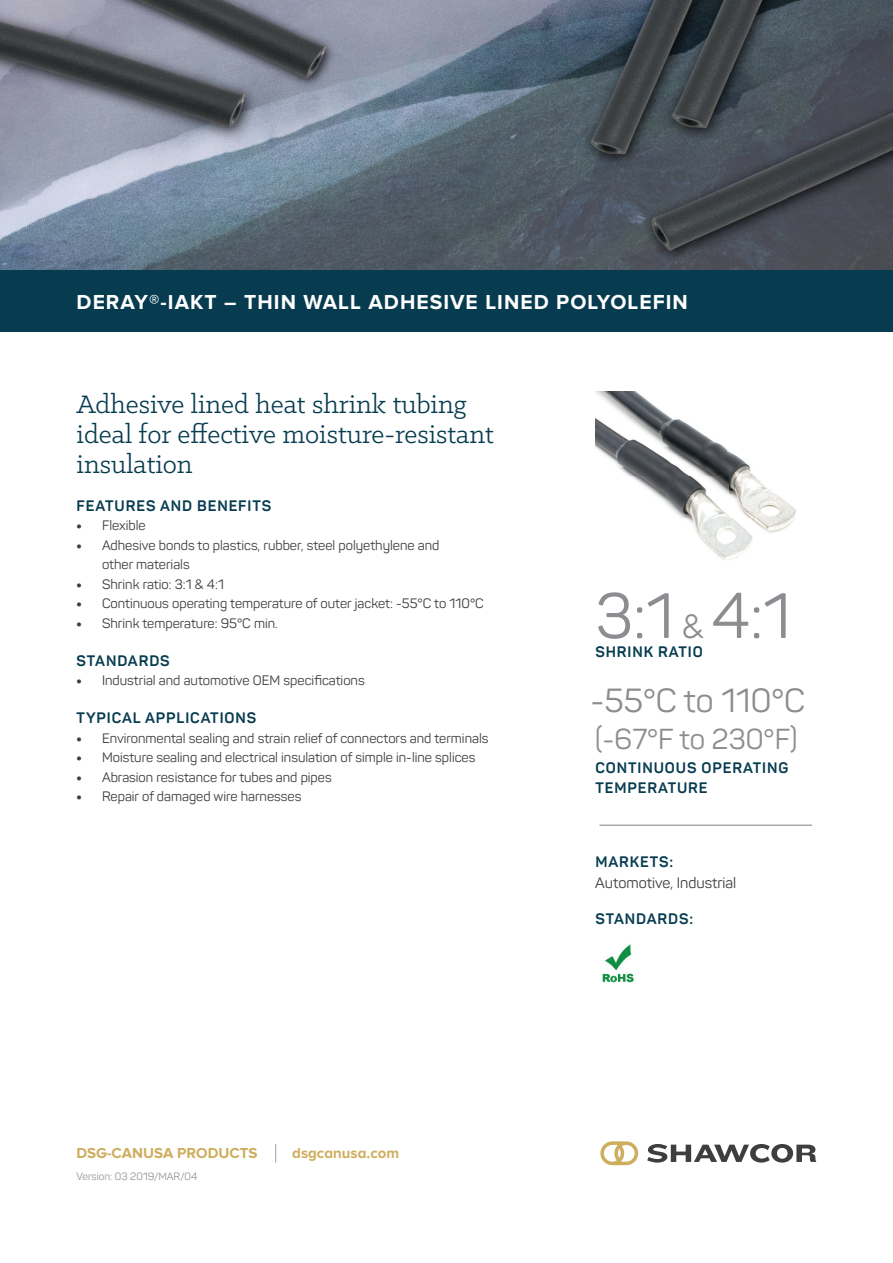
<style>
.page{position:relative;width:893px;height:1263px;background:#fff}
.page>*{position:absolute;margin:0;border:0;box-sizing:border-box;transform-origin:0 0}
.t1{font:63px "Panton";color:#8b8d90}
.t2{font:33px "Panton";color:#8b8d90}
.t3{font:28.5px/30px "Klinic Slab";color:#073c50}
.t4{font:28.5px "Panton";color:#8b8d90}
.t5{font:700 21px "Proxima Nova A";letter-spacing:.05em;color:#fff}
.t6{font:700 15px/19.5px "Panton";letter-spacing:.06em;color:#073c50}
.t7{font:700 15px "Proxima Nova A";color:#ceae5e}
.t8{font:15px "Panton";color:#3e3e3f}
.t9{font:13.5px/19.5px "Panton";color:#3e3e3f}
.t10{font:10.5px "Panton";color:#939598}
.s1{font-weight:900}
.s2{font-size:33px}
</style>
<div class="page">
<div style="left:0;top:264px;width:893px;height:67px;background:#073c50"></div>
<svg style="left:647px;top:1144px;width:169px;height:18px"></svg>
<svg style="left:600px;top:1141px;width:38px;height:24px"></svg>
<svg style="left:275px;top:1144px;width:1px;height:19px"></svg>
<hr style="left:599px;top:825px;width:213px;height:1px;background:#8b8d90">
<img style="left:602px;top:944px;width:32px;height:39px">
<img style="left:595px;top:391px;width:201px;height:169px">
<img style="left:0;top:0;width:893px;height:270px">
<h3 class="t5" style="left:77px;top:290px;width:613px">DERAY®-IAKT – THIN WALL ADHESIVE LINED POLYOLEFIN</h3>
<h3 class="t3" style="left:77px;top:388px;width:419px">Adhesive lined heat shrink tubing ideal for effective moisture-resistant insulation</h3>
<p class="t6" style="left:77px;top:495px;width:196px">FEATURES AND BENEFITS</p>
<p class="t9" style="left:77px;top:516px;width:71px"><span class="s1">•</span> Flexible</p>
<p class="t9" style="left:102px;top:535px;width:339px;text-indent:-26px"><span class="s1">•</span> Adhesive bonds to plastics, rubber, steel polyethylene and other materials</p>
<p class="t9" style="left:77px;top:574px;width:149px"><span class="s1">•</span> Shrink ratio: 3:1 &amp; 4:1</p>
<p class="t9" style="left:77px;top:593px;width:409px"><span class="s1">•</span> Continuous operating temperature of outer jacket: -55°C to 110°C</p>
<p class="t9" style="left:77px;top:613px;width:203px"><span class="s1">•</span> Shrink temperature: 95°C min.</p>
<p class="t6" style="left:77px;top:650px;width:95px">STANDARDS</p>
<p class="t9" style="left:77px;top:671px;width:290px"><span class="s1">•</span> Industrial and automotive OEM specifications</p>
<p class="t6" style="left:77px;top:708px;width:181px">TYPICAL APPLICATIONS</p>
<p class="t9" style="left:77px;top:728px;width:413px"><span class="s1">•</span> Environmental sealing and strain relief of connectors and terminals</p>
<p class="t9" style="left:77px;top:748px;width:400px"><span class="s1">•</span> Moisture sealing and electrical insulation of simple in-line splices</p>
<p class="t9" style="left:77px;top:767px;width:257px"><span class="s1">•</span> Abrasion resistance for tubes and pipes</p>
<p class="t9" style="left:77px;top:787px;width:226px"><span class="s1">•</span> Repair of damaged wire harnesses</p>
<p class="t7" style="left:77px;top:1145px;width:183px">DSG-CANUSA PRODUCTS</p>
<p class="t7" style="left:292px;top:1145px;width:109px">dsgcanusa.com</p>
<p class="t10" style="left:77px;top:1170px;width:123px">Version: 03 2019/MAR/04</p>
<h1 class="t1" style="left:595px;top:577px;width:197px">3:1 <span class="s2">&amp;</span> 4:1</h1>
<p class="t6" style="left:595px;top:642px;width:109px">SHRINK RATIO</p>
<h2 class="t2" style="left:591px;top:680px;width:216px">-55°C to 110°C</h2>
<h3 class="t4" style="left:595px;top:722px;width:204px">(-67°F to 230°F)</h3>
<p class="t6" style="left:595px;top:758px;width:194px">CONTINUOUS OPERATING<br>TEMPERATURE</p>
<p class="t6" style="left:595px;top:852px;width:79px">MARKETS:</p>
<p class="t8" style="left:595px;top:873px;width:143px">Automotive, Industrial</p>
<p class="t6" style="left:595px;top:909px;width:99px">STANDARDS:</p>
</div>
